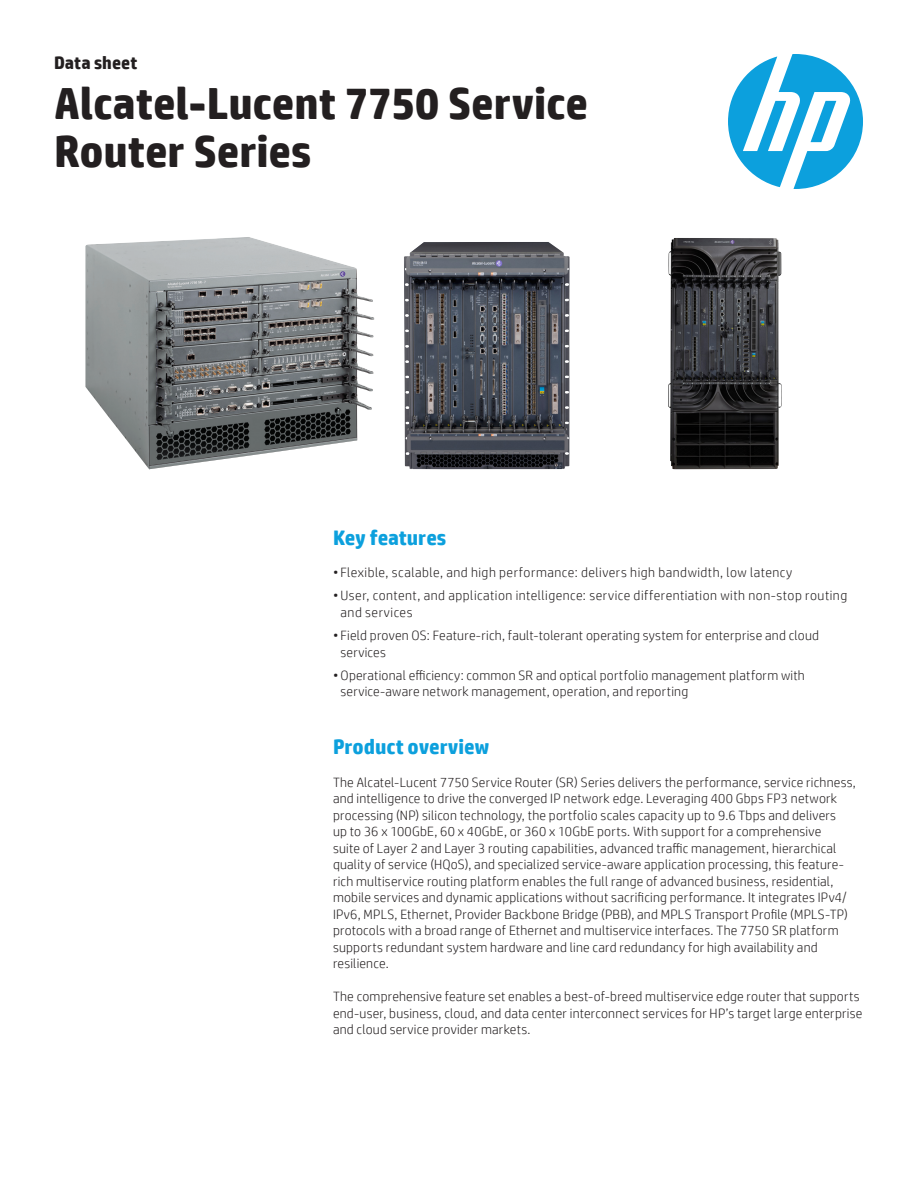
<style>
.page{position:relative;width:918px;height:1188px;background:#fff}
.page>*{position:absolute;margin:0;border:0;box-sizing:border-box;transform-origin:0 0}
.t1{font:700 45px/48px "HP Simplified";letter-spacing:-.005em;color:#231f20}
.t2{font:700 21px "HP Simplified";letter-spacing:-.005em;color:#0ca0dd}
.t3{font:700 18px "HP Simplified";color:#231f20}
.t4{font:300 13.5px/16.5px "HP Simplified";letter-spacing:.015em;color:#231f20}
.t5{font:300 13.5px/16.5px "HP Simplified";letter-spacing:.035em;color:#231f20}
</style>
<div class="page">
<svg style="left:728px;top:54px;width:135px;height:135px"></svg>
<img style="left:85px;top:244px;width:289px;height:225px">
<img style="left:404px;top:242px;width:166px;height:227px">
<img style="left:668px;top:238px;width:114px;height:231px">
<h3 class="t3" style="left:54px;top:52px;width:85px">Data sheet</h3>
<h1 class="t1" style="left:54px;top:79px;width:536px">Alcatel-Lucent 7750 Service<br>Router Series</h1>
<h2 class="t2" style="left:333px;top:525px;width:115px">Key features</h2>
<p class="t5" style="left:333px;top:564px;width:461px">• Flexible, scalable, and high performance: delivers high bandwidth, low latency</p>
<p class="t5" style="left:341px;top:587px;width:508px;text-indent:-8px">• User, content, and application intelligence: service differentiation with non-stop routing and services</p>
<p class="t4" style="left:341px;top:627px;width:480px;text-indent:-8px">• Field proven OS: Feature-rich, fault-tolerant operating system for enterprise and cloud services</p>
<p class="t4" style="left:341px;top:667px;width:466px;text-indent:-8px">• Operational efficiency: common SR and optical portfolio management platform with service-aware network management, operation, and reporting</p>
<h2 class="t2" style="left:333px;top:735px;width:158px">Product overview</h2>
<p class="t4" style="left:333px;top:774px;width:524px">The Alcatel-Lucent 7750 Service Router (SR) Series delivers the performance, service richness, and intelligence to drive the converged IP network edge. Leveraging 400 Gbps FP3 network processing (NP) silicon technology, the portfolio scales capacity up to 9.6 Tbps and delivers<br>up to 36 x 100GbE, 60 x 40GbE, or 360 x 10GbE ports. With support for a comprehensive<br>suite of Layer 2 and Layer 3 routing capabilities, advanced traffic management, hierarchical quality of service (HQoS), and specialized service-aware application processing, this feature&shy;rich multiservice routing platform enables the full range of advanced business, residential, mobile services and dynamic applications without sacrificing performance. It integrates IPv4/ IPv6, MPLS, Ethernet, Provider Backbone Bridge (PBB), and MPLS Transport Profile (MPLS-TP) protocols with a broad range of Ethernet and multiservice interfaces. The 7750 SR platform supports redundant system hardware and line card redundancy for high availability and resilience.</p>
<p class="t4" style="left:333px;top:988px;width:531px">The comprehensive feature set enables a best-of-breed multiservice edge router that supports end-user, business, cloud, and data center interconnect services for HP’s target large enterprise and cloud service provider markets.</p>
</div>
